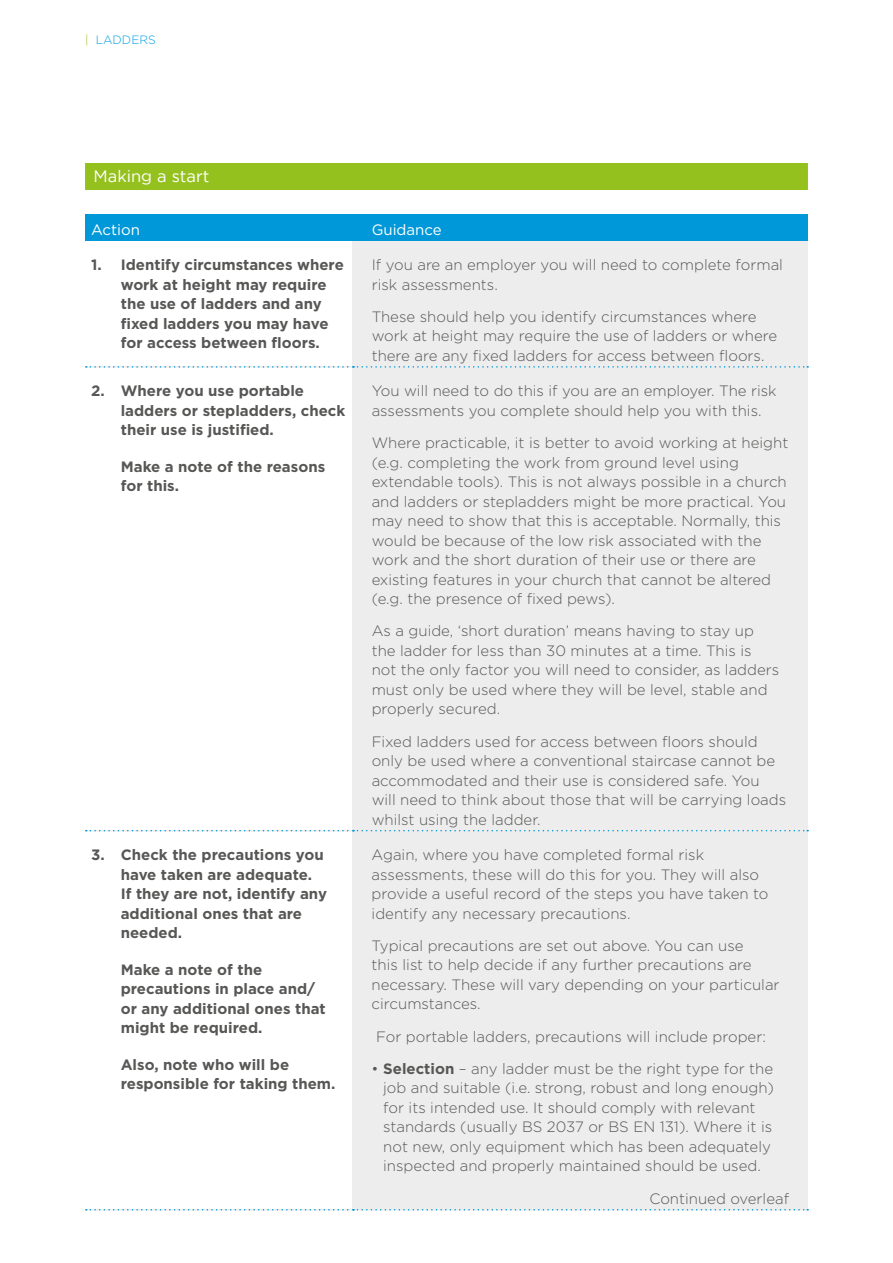
<style>
.page{position:relative;width:893px;height:1263px;background:#fff}
.page>*{position:absolute;margin:0;border:0;box-sizing:border-box;transform-origin:0 0}
.t1{font:16.5px "Gotham";color:#fff}
.t2{font:300 15px/19.5px "Gotham HTF";color:#575756}
.t3{font:700 15px/19.5px "Gotham HTF";color:#575756}
.t4{font:15px "Gotham HTF";color:#fff}
.t5{font:300 12px "Gotham HTF";color:#009fe3}
.s1{color:#95c11f}
.s2{font-weight:700}
</style>
<div class="page">
<div style="left:353px;top:241px;width:455px;height:126px;background:#ededed"></div>
<div style="left:353px;top:367px;width:455px;height:464px;background:#ededed"></div>
<div style="left:353px;top:831px;width:455px;height:379px;background:#ededed"></div>
<svg style="left:86px;top:1209px;width:722px;height:1px"></svg>
<svg style="left:86px;top:830px;width:722px;height:1px"></svg>
<svg style="left:86px;top:366px;width:722px;height:2px"></svg>
<div style="left:85px;top:163px;width:723px;height:27px;background:#95c11f"></div>
<div style="left:85px;top:214px;width:268px;height:27px;background:#0098d8"></div>
<div style="left:353px;top:214px;width:455px;height:27px;background:#0098d8"></div>
<p class="t5" style="left:85px;top:33px;width:72px"><span class="s1">|</span> LADDERS</p>
<p class="t1" style="left:94px;top:167px;width:117px">Making a start</p>
<p class="t4" style="left:91px;top:221px;width:50px">Action</p>
<p class="t4" style="left:372px;top:221px;width:72px">Guidance</p>
<p class="t3" style="left:121px;top:255px;width:225px;text-indent:-30px">1. Identify circumstances where work at height may require the use of ladders and any fxed ladders you may have for access between foors.</p>
<p class="t3" style="left:121px;top:381px;width:226px;text-indent:-30px">2. Where you use portable ladders or stepladders, check their use is justifed.</p>
<p class="t3" style="left:121px;top:456px;width:206px">Make a note of the reasons for this.</p>
<p class="t2" style="left:372px;top:255px;width:413px">If you are an employer you will need to complete formal risk assessments.</p>
<p class="t2" style="left:372px;top:307px;width:407px">These should help you identify circumstances where work at height may require the use of ladders or where there are any fxed ladders for access between foors.</p>
<p class="t2" style="left:372px;top:381px;width:407px">You will need to do this if you are an employer. The risk assessments you complete should help you with this.</p>
<p class="t2" style="left:372px;top:433px;width:418px">Where practicable, it is better to avoid working at height</p>
<p class="t2" style="left:372px;top:452px;width:417px">(e.g. completing the work from ground level using extendable tools). This is not always possible in a church and ladders or stepladders might be more practical. You may need to show that this is acceptable. Normally, this would be because of the low risk associated with the work and the short duration of their use or there are existing features in your church that cannot be altered</p>
<p class="t2" style="left:372px;top:589px;width:245px">(e.g. the presence of fxed pews).</p>
<p class="t2" style="left:372px;top:621px;width:409px">As a guide, ‘short duration’ means having to stay up the ladder for less than 30 minutes at a time. This is not the only factor you will need to consider, as ladders must only be used where they will be level, stable and properly secured.</p>
<p class="t2" style="left:372px;top:731px;width:416px">Fixed ladders used for access between foors should only be used where a conventional staircase cannot be accommodated and their use is considered safe. You will need to think about those that will be carrying loads whilst using the ladder.</p>
<p class="t3" style="left:121px;top:845px;width:208px;text-indent:-30px">3. Check the precautions you have taken are adequate.<br>If they are not, identify any additional ones that are needed.</p>
<p class="t3" style="left:121px;top:959px;width:206px">Make a note of the precautions in place and/ or any additional ones that might be required.</p>
<p class="t3" style="left:121px;top:1054px;width:216px">Also, note who will be responsible for taking them.</p>
<p class="t2" style="left:372px;top:845px;width:398px">Again, where you have completed formal risk assessments, these will do this for you. They will also provide a useful record of the steps you have taken to identify any necessary precautions.</p>
<p class="t2" style="left:372px;top:936px;width:409px">Typical precautions are set out above. You can use<br>this list to help decide if any further precautions are necessary. These will vary depending on your particular circumstances.</p>
<p class="t2" style="left:376px;top:1026px;width:391px">For portable ladders, precautions will include proper:</p>
<p class="t2" style="left:383px;top:1059px;width:392px;text-indent:-12px">• <span class="s2">Selection</span> – any ladder must be the right type for the job and suitable (i.e. strong, robust and long enough) for its intended use. It should comply with relevant standards (usually BS 2037 or BS EN 131). Where it is not new, only equipment which has been adequately inspected and properly maintained should be used.</p>
<p class="t2" style="left:649px;top:1188px;width:141px">Continued overleaf</p>
</div>
